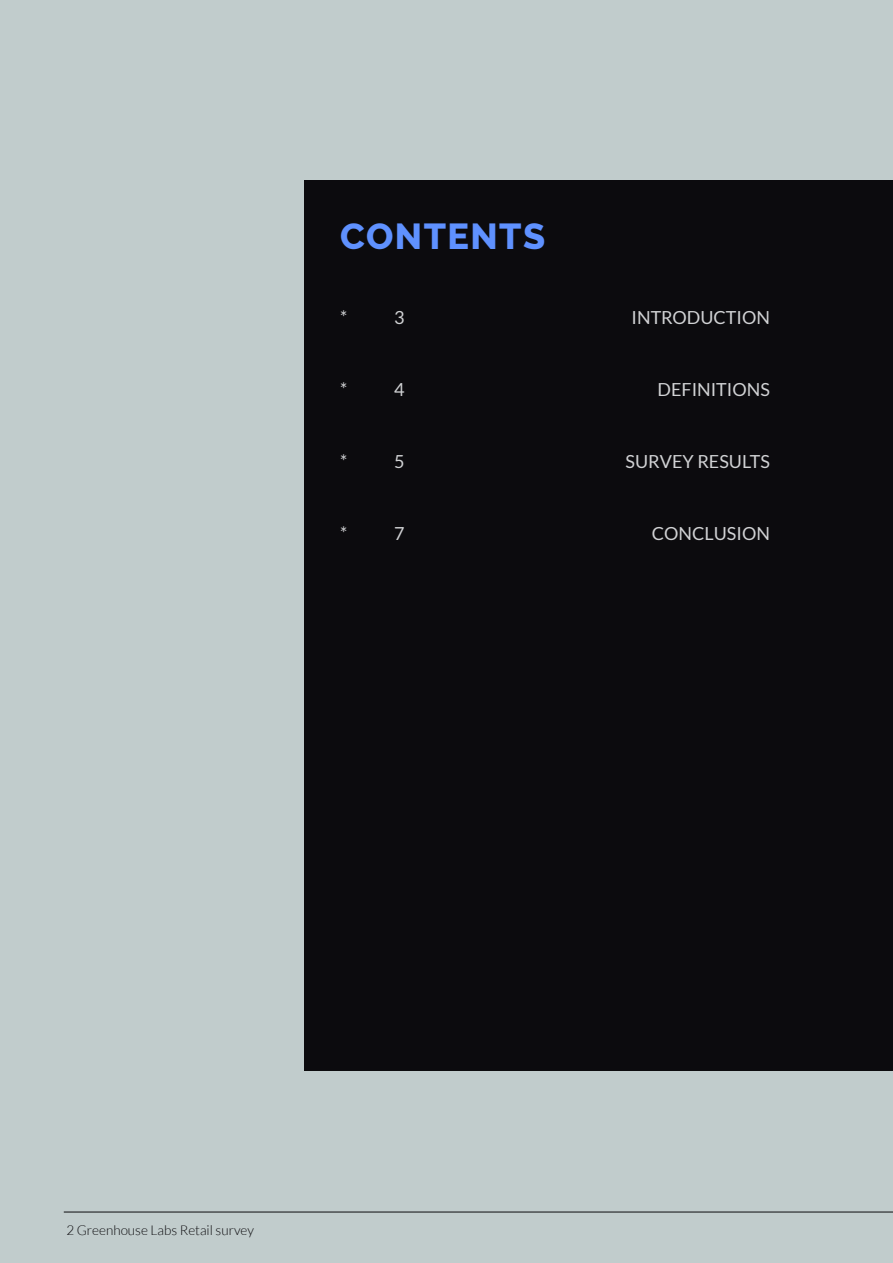
<style>
.page{position:relative;width:893px;height:1263px;background:#c1cccc}
.page>*{position:absolute;margin:0;border:0;box-sizing:border-box;transform-origin:0 0}
.Header_-_Align_Left{font:800 36px "Raleway";letter-spacing:.04em;color:#5f91ff}
.t1{font:18px "Lato";color:#d1d2d4}
.t2{font:300 13.5px "Lato";color:#0c0b0e}
</style>
<div class="page">
<div style="left:305px;top:181px;width:588px;height:890px;background:#0c0b0e"></div>
<hr style="left:64px;top:1212px;width:829px;height:1px;background:#0c0b0e">
<p class="Header_-_Align_Left" style="left:340px;top:216px;width:207px">CONTENTS</p>
<p class="t1" style="left:340px;top:307px;width:9px">*</p>
<p class="t1" style="left:394px;top:307px;width:12px">3</p>
<p class="t1" style="left:631px;top:307px;width:140px">INTRODUCTION</p>
<p class="t1" style="left:340px;top:379px;width:9px">*</p>
<p class="t1" style="left:394px;top:379px;width:12px">4</p>
<p class="t1" style="left:657px;top:379px;width:114px">DEFINITIONS</p>
<p class="t1" style="left:340px;top:451px;width:9px">*</p>
<p class="t1" style="left:394px;top:451px;width:12px">5</p>
<p class="t1" style="left:626px;top:451px;width:146px">SURVEY RESULTS</p>
<p class="t1" style="left:340px;top:523px;width:9px">*</p>
<p class="t1" style="left:394px;top:523px;width:12px">7</p>
<p class="t1" style="left:652px;top:523px;width:120px">CONCLUSION</p>
<p class="t2" style="left:66px;top:1222px;width:189px">2 Greenhouse Labs Retail survey</p>
</div>
